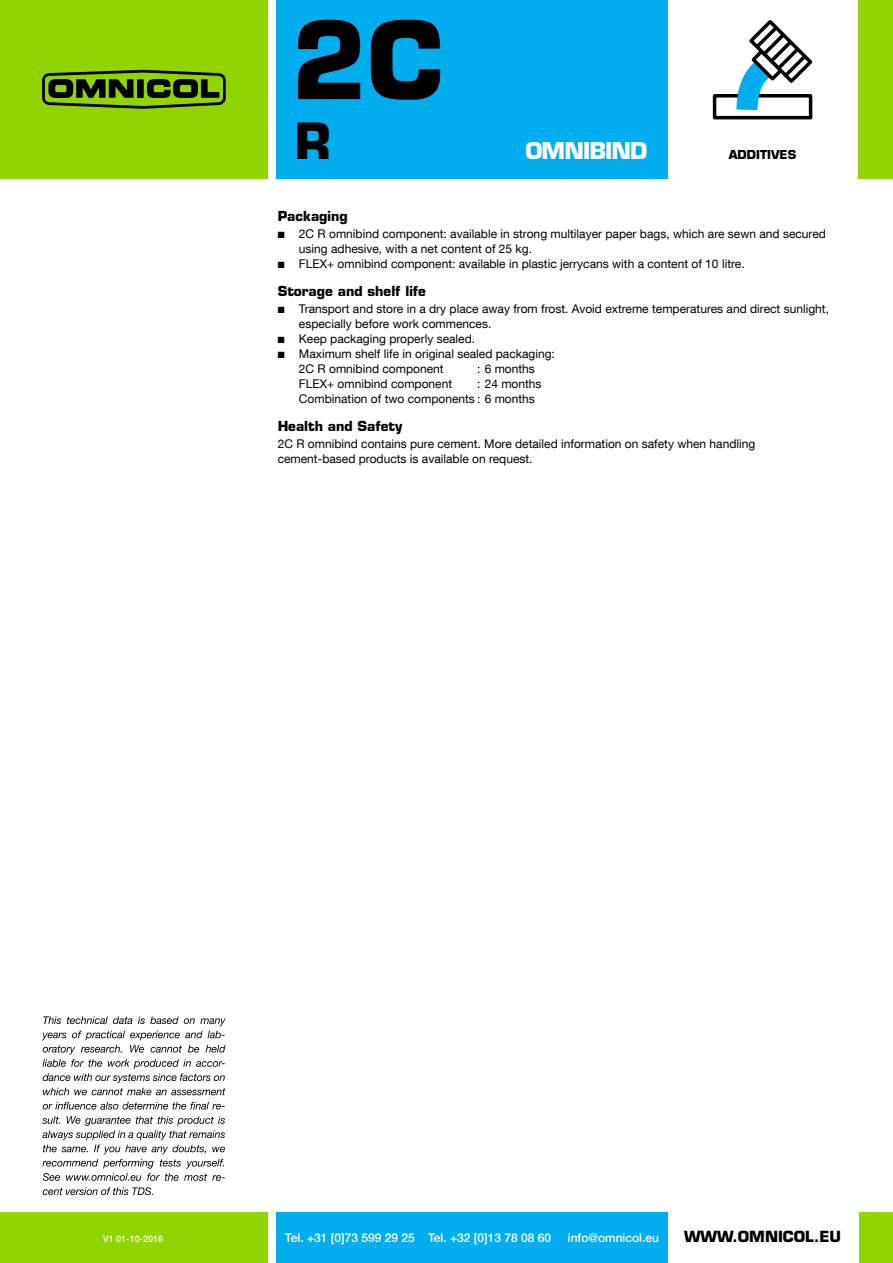
<style>
.page{position:relative;width:893px;height:1263px;background:#fff}
.page>*{position:absolute;margin:0;border:0;box-sizing:border-box;transform-origin:0 0}
.t1{font:700 105px "Eurostile LT Std";color:#000}
.t2{font:700 48.6px "Eurostile LT Std";color:#000}
.t3{font:700 22.5px "Eurostile LT Std";letter-spacing:-.04em;color:#fff}
.t4{font:700 15px "Eurostile LT Std";color:#000}
.t5{font:700 13.5px "Eurostile LT Std";color:#000}
.t6{font:12px/15px "Helvetica Neue LT Com";color:#000}
.t7{font:500 12px "Helvetica Neue LT Com";color:#fff}
.t8{font:700 12px "Eurostile LT Std";color:#000}
.t9{font:500 9px "Helvetica Neue LT Com";color:#fff}
</style>
<div class="page">
<div style="left:276px;top:1212px;width:392px;height:51px;background:#00aeef"></div>
<div style="left:859px;top:1212px;width:34px;height:51px;background:#91d400"></div>
<div style="left:0;top:1212px;width:268px;height:51px;background:#91d400"></div>
<div style="left:858px;top:0;width:35px;height:179px;background:#91d400"></div>
<div style="left:0;top:0;width:268px;height:179px;background:#91d400"></div>
<div style="left:42px;top:73px;width:184px;height:32px;border:3px solid #000;border-radius:6px"></div>
<svg style="left:48px;top:79px;width:86px;height:19px"></svg>
<div style="left:138px;top:80px;width:5px;height:17px;background:#000"></div>
<div style="left:137px;top:79px;width:7px;height:19px;border:1px solid #000"></div>
<svg style="left:146px;top:79px;width:74px;height:19px"></svg>
<div style="left:276px;top:0;width:392px;height:179px;background:#00aeef"></div>
<div style="left:713px;top:94px;width:99px;height:25px;border:4px solid #000"></div>
<svg style="left:725px;top:20px;width:87px;height:99px"></svg>
<svg style="left:43px;top:1187px;width:110px;height:8px"></svg>
<svg style="left:42px;top:1116px;width:183px;height:65px"></svg>
<svg style="left:43px;top:1102px;width:182px;height:7px"></svg>
<svg style="left:42px;top:1016px;width:184px;height:79px"></svg>
<h1 class="t1" style="left:292px;top:-4px;width:154px">2C</h1>
<h2 class="t2" style="left:295px;top:111px;width:38px">R</h2>
<h3 class="t3" style="left:525px;top:136px;width:124px">OMNIBIND</h3>
<p class="t8" style="left:729px;top:147px;width:69px">ADDITIVES</p>
<p class="t5" style="left:278px;top:208px;width:71px">Packaging</p>
<p class="t6" style="left:299px;top:226px;width:529px;text-indent:-21px">■ 2C R omnibind component: available in strong multilayer paper bags, which are sewn and secured using adhesive, with a net content of 25 kg.</p>
<p class="t6" style="left:278px;top:256px;width:468px">■ FLEX+ omnibind component: available in plastic jerrycans with a content of 10 litre.</p>
<p class="t5" style="left:278px;top:283px;width:150px">Storage and shelf life</p>
<p class="t6" style="left:299px;top:301px;width:532px;text-indent:-21px">■ Transport and store in a dry place away from frost. Avoid extreme temperatures and direct sunlight, especially before work commences.</p>
<p class="t6" style="left:278px;top:331px;width:199px">■ Keep packaging properly sealed.</p>
<p class="t6" style="left:299px;top:346px;width:258px;text-indent:-21px">■ Maximum shelf life in original sealed packaging:<br>2C R omnibind component</p>
<p class="t6" style="left:477px;top:361px;width:59px">: 6 months</p>
<p class="t6" style="left:299px;top:376px;width:244px;text-indent:178px">: 24 months<br>Combination of two components : 6 months</p>
<p class="t5" style="left:278px;top:418px;width:126px">Health and Safety</p>
<p class="t6" style="left:278px;top:436px;width:479px">2C R omnibind contains pure cement. More detailed information on safety when handling cement-based products is available on request.</p>
<p class="t6" style="left:299px;top:376px;width:155px">FLEX+ omnibind component</p>
<p class="t9" style="left:103px;top:1233px;width:62px">V1 01-10-2016</p>
<p class="t7" style="left:285px;top:1230px;width:268px">Tel. +31 [0]73 599 29 25 Tel. +32 [0]13 78 08 60</p>
<p class="t7" style="left:568px;top:1230px;width:93px">info@omnicol.eu</p>
<p class="t4" style="left:684px;top:1227px;width:159px">WWW.OMNICOL.EU</p>
</div>
